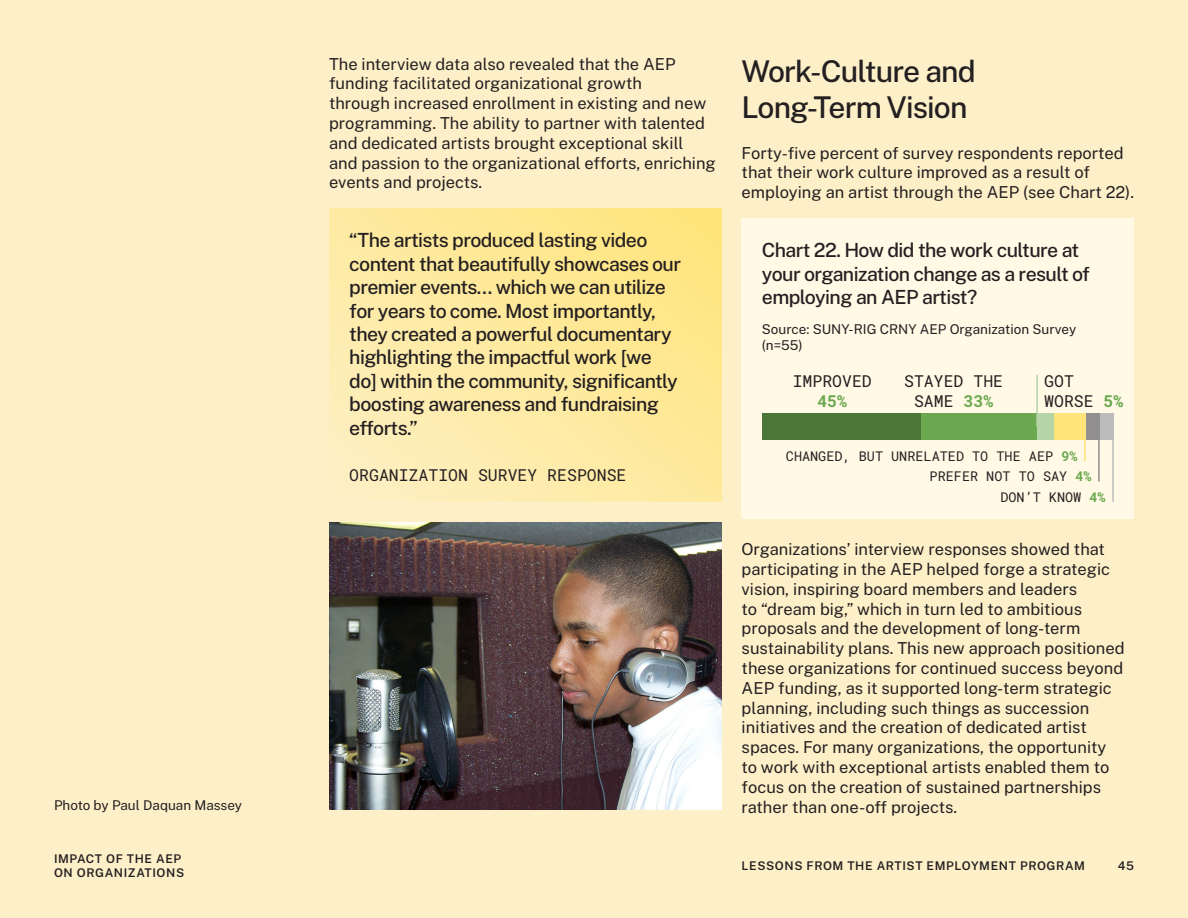
<style>
.page{position:relative;width:1188px;height:918px;background:#fdf0c8}
.page>*{position:absolute;margin:0;border:0;box-sizing:border-box;transform-origin:0 0}
.Heading_3{font:500 30px/36px "Public Sans";letter-spacing:-.03em;color:#241f21}
.Chart_title{font:500 19.5px/23.4px "Public Sans";letter-spacing:-.03em;color:#241f21}
.Body{font:16.5px/19.8px "Public Sans";color:#241f21}
.Chart_label{font:16.5px/19.8px "Roboto Mono";color:#241f21;text-align:center}
.Quote_attribution{font:16.5px "Roboto Mono";color:#241f21}
.Detail{font:13.5px/16.2px "Public Sans";color:#241f21}
.Chart_label-2{font:13.5px "Roboto Mono";color:#241f21}
.Page_number{font:600 12px/14.4px "Public Sans";letter-spacing:.05em;color:#241f21}
.s1{color:#6ba84f}
</style>
<div class="page">
<img style="left:329px;top:522px;width:392px;height:288px">
<div style="left:742px;top:218px;width:392px;height:301px;background:#fff9e5"></div>
<div style="left:1100px;top:413px;width:14px;height:27px;background:#bdbcbc"></div>
<div style="left:1086px;top:413px;width:14px;height:27px;background:#918f90"></div>
<div style="left:1054px;top:413px;width:32px;height:27px;background:#ffe479"></div>
<div style="left:1036px;top:413px;width:18px;height:27px;background:#b5d4a7"></div>
<div style="left:920px;top:413px;width:116px;height:27px;background:#6ba84f"></div>
<div style="left:762px;top:413px;width:158px;height:27px;background:#4b7637"></div>
<hr style="left:1036px;top:375px;width:2px;height:52px;background:#b5d4a7">
<hr style="left:1084px;top:423px;width:2px;height:38px;background:#ffe479">
<hr style="left:1098px;top:423px;width:2px;height:58px;background:#918f90">
<hr style="left:1112px;top:423px;width:2px;height:79px;background:#bdbcbc">
<svg style="left:329px;top:209px;width:392px;height:293px"></svg>
<p class="Body" style="left:329px;top:53px;width:388px">The interview data also revealed that the AEP funding facilitated organizational growth<br>through increased enrollment in existing and new programming. The ability to partner with talented and dedicated artists brought exceptional skill and passion to the organizational efforts, enriching events and projects.</p>
<p class="Chart_title" style="left:349px;top:228px;width:333px">“The artists produced lasting video content that beautifully showcases our premier events… which we can utilize for years to come. Most importantly, they created a powerful documentary highlighting the impactful work [we do] within the community, significantly boosting awareness and fundraising efforts.”</p>
<p class="Quote_attribution" style="left:349px;top:464px;width:279px">ORGANIZATION SURVEY RESPONSE</p>
<p class="Heading_3" style="left:742px;top:52px;width:236px">Work-Culture and<br>Long-Term Vision</p>
<p class="Body" style="left:742px;top:142px;width:394px">Forty-five percent of survey respondents reported that their work culture improved as a result of employing an artist through the AEP (see Chart 22).</p>
<p class="Chart_title" style="left:762px;top:237px;width:330px">Chart 22. How did the work culture at your organization change as a result of employing an AEP artist?</p>
<p class="Detail" style="left:762px;top:320px;width:316px">Source: SUNY-RIG CRNY AEP Organization Survey (n=55)</p>
<p class="Chart_label" style="left:793px;top:370px;width:81px">IMPROVED<br><span class="s1">45%</span></p>
<p class="Chart_label" style="left:1044px;top:370px;width:81px;text-align:left">GOT<br>WORSE <span class="s1">5%</span></p>
<p class="Chart_label" style="left:904px;top:370px;width:100px">STAYED THE<br>SAME <span class="s1">33%</span></p>
<p class="Chart_label-2" style="left:786px;top:447px;width:293px">CHANGED, BUT UNRELATED TO THE AEP <span class="s1">9%</span></p>
<p class="Chart_label-2" style="left:930px;top:467px;width:164px">PREFER NOT TO SAY <span class="s1">4%</span></p>
<p class="Chart_label-2" style="left:1000px;top:488px;width:107px">DON’T KNOW <span class="s1">4%</span></p>
<p class="Body" style="left:742px;top:539px;width:385px">Organizations’ interview responses showed that participating in the AEP helped forge a strategic vision, inspiring board members and leaders<br>to “dream big,” which in turn led to ambitious proposals and the development of long-term sustainability plans. This new approach positioned these organizations for continued success beyond AEP funding, as it supported long-term strategic planning, including such things as succession initiatives and the creation of dedicated artist spaces. For many organizations, the opportunity to work with exceptional artists enabled them to focus on the creation of sustained partnerships</p>
<p class="Detail" style="left:54px;top:796px;width:190px">Photo by Paul Daquan Massey</p>
<p class="Body" style="left:742px;top:796px;width:217px">rather than one-off projects.</p>
<p class="Page_number" style="left:54px;top:850px;width:132px">IMPACT OF THE AEP<br>ON ORGANIZATIONS</p>
<p class="Page_number" style="left:742px;top:857px;width:345px">LESSONS FROM THE ARTIST EMPLOYMENT PROGRAM</p>
<p class="Page_number" style="left:1118px;top:857px;width:18px">45</p>
</div>
